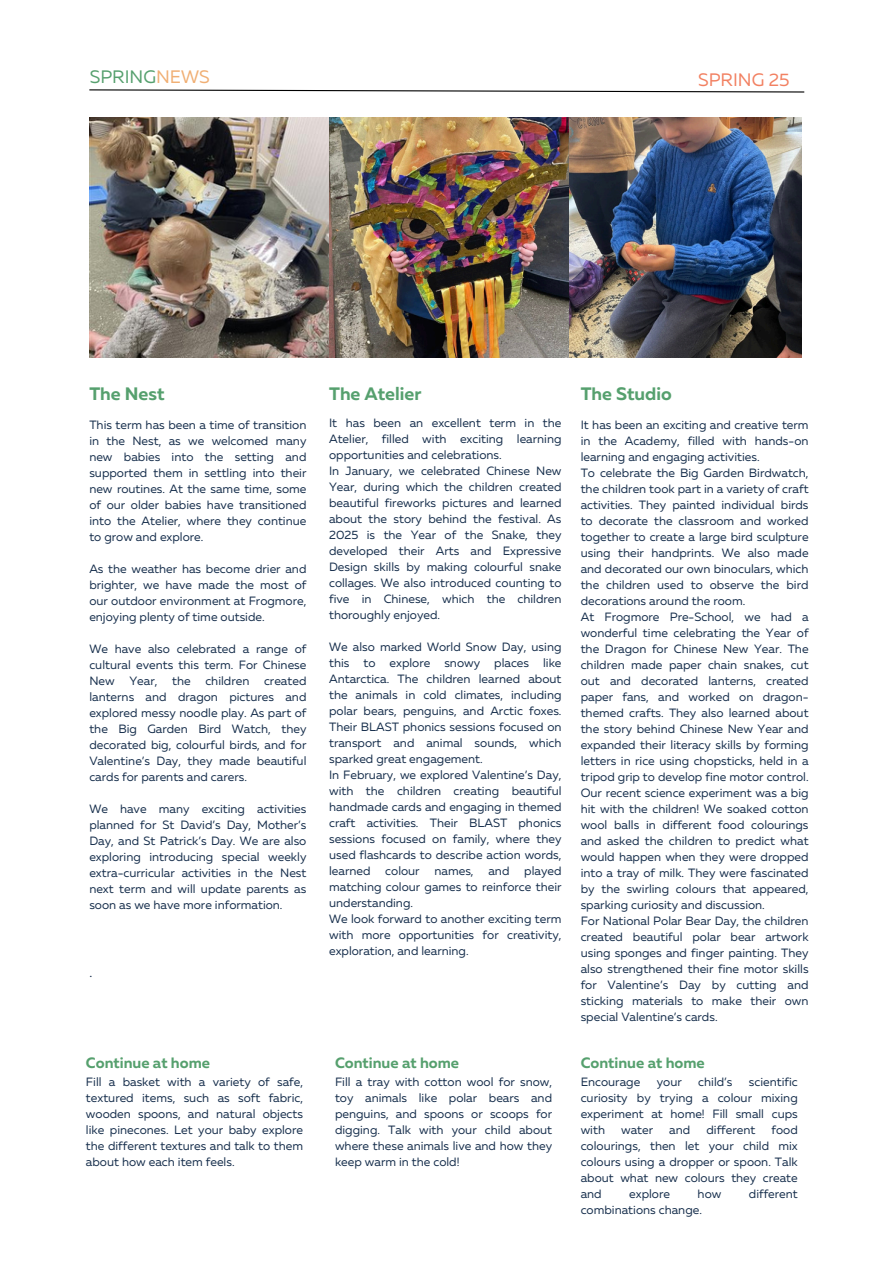
<style>
.page{position:relative;width:894px;height:1264px;background:#fff}
.page>*{position:absolute;margin:0;border:0;box-sizing:border-box;transform-origin:0 0}
.t1{font:700 18px "Muller";color:#56a06e}
.t2{font:18px "Muller";color:#56a06e}
.t3{font:18px "Muller";color:#f28162}
.t4{font:700 15px "Muller";color:#56a06e}
.t5{font:13.5px "Muller";color:#152d4b}
.t6{font:12px/16px "Muller";color:#152d4b;text-align:justify}
.s1{color:#f0af74}
</style>
<div class="page">
<svg style="left:89px;top:89px;width:716px;height:4px"></svg>
<img style="left:89px;top:118px;width:472px;height:239px">
<img style="left:561px;top:118px;width:240px;height:239px">
<h1 class="t2" style="left:90px;top:66px;width:121px">SPRING<span class="s1">NEWS</span></h1>
<h1 class="t3" style="left:698px;top:69px;width:93px">SPRING 25</h1>
<h1 class="t1" style="left:89px;top:382px;width:77px">The Nest</h1>
<p class="t6" style="left:89px;top:416px;width:218px">This term has been a time of transition in the Nest, as we welcomed many new babies into the setting and supported them in settling into their new routines. At the same time, some of our older babies have transitioned into the Atelier, where they continue to grow and explore.</p>
<p class="t6" style="left:89px;top:560px;width:218px">As the weather has become drier and brighter, we have made the most of our outdoor environment at Frogmore, enjoying plenty of time outside.</p>
<p class="t6" style="left:89px;top:640px;width:218px">We have also celebrated a range of cultural events this term. For Chinese New Year, the children created lanterns and dragon pictures and explored messy noodle play. As part of the Big Garden Bird Watch, they decorated big, colourful birds, and for Valentine’s Day, they made beautiful cards for parents and carers.</p>
<p class="t6" style="left:89px;top:800px;width:218px">We have many exciting activities planned for St David’s Day, Mother’s Day, and St Patrick’s Day. We are also exploring introducing special weekly extra-curricular activities in the Nest next term and will update parents as soon as we have more information.</p>
<p class="t5" style="left:89px;top:964px;width:4px">.</p>
<p class="t4" style="left:86px;top:1053px;width:125px">Continue at home</p>
<p class="t6" style="left:86px;top:1073px;width:218px">Fill a basket with a variety of safe, textured items, such as soft fabric, wooden spoons, and natural objects like pinecones. Let your baby explore the different textures and talk to them about how each item feels.</p>
<h1 class="t1" style="left:329px;top:382px;width:94px">The Atelier</h1>
<p class="t6" style="left:329px;top:414px;width:234px;text-align:left">It has been an excellent term in the Atelier, filled with exciting learning opportunities and celebrations.<br>In January, we celebrated Chinese New Year, during which the children created beautiful fireworks pictures and learned about the story behind the festival. As 2025 is the Year of the Snake, they developed their Arts and Expressive Design skills by making colourful snake collages. We also introduced counting to five in Chinese, which the children thoroughly enjoyed.</p>
<p class="t6" style="left:329px;top:638px;width:234px;text-align:left">We also marked World Snow Day, using this to explore snowy places like Antarctica. The children learned about the animals in cold climates, including polar bears, penguins, and Arctic foxes.<br>Their BLAST phonics sessions focused on transport and animal sounds, which sparked great engagement.<br>In February, we explored Valentine’s Day, with the children creating beautiful handmade cards and engaging in themed craft activities. Their BLAST phonics sessions focused on family, where they used flashcards to describe action words, learned colour names, and played matching colour games to reinforce their understanding.<br>We look forward to another exciting term with more opportunities for creativity, exploration, and learning.</p>
<p class="t4" style="left:335px;top:1053px;width:125px">Continue at home</p>
<p class="t6" style="left:335px;top:1073px;width:218px">Fill a tray with cotton wool for snow, toy animals like polar bears and penguins, and spoons or scoops for digging. Talk with your child about where these animals live and how they keep warm in the cold!</p>
<h1 class="t1" style="left:580px;top:382px;width:92px">The Studio</h1>
<p class="t6" style="left:580px;top:416px;width:229px;text-align:left">It has been an exciting and creative term in the Academy, filled with hands-on learning and engaging activities.<br>To celebrate the Big Garden Birdwatch, the children took part in a variety of craft activities. They painted individual birds to decorate the classroom and worked together to create a large bird sculpture using their handprints. We also made and decorated our own binoculars, which the children used to observe the bird decorations around the room.<br>At Frogmore Pre-School, we had a wonderful time celebrating the Year of the Dragon for Chinese New Year. The children made paper chain snakes, cut out and decorated lanterns, created paper fans, and worked on dragon&shy;themed crafts. They also learned about the story behind Chinese New Year and expanded their literacy skills by forming letters in rice using chopsticks, held in a tripod grip to develop fine motor control.<br>Our recent science experiment was a big hit with the children! We soaked cotton wool balls in different food colourings and asked the children to predict what would happen when they were dropped into a tray of milk. They were fascinated by the swirling colours that appeared, sparking curiosity and discussion.<br>For National Polar Bear Day, the children created beautiful polar bear artwork using sponges and finger painting. They also strengthened their fine motor skills for Valentine’s Day by cutting and sticking materials to make their own special Valentine’s cards.</p>
<p class="t4" style="left:580px;top:1053px;width:125px">Continue at home</p>
<p class="t6" style="left:580px;top:1073px;width:61px">Encourage</p>
<p class="t6" style="left:656px;top:1073px;width:27px">your</p>
<p class="t6" style="left:698px;top:1073px;width:36px">child’s</p>
<p class="t6" style="left:580px;top:1073px;width:218px;text-indent:168px">scientific curiosity by trying a colour mixing experiment at home! Fill small cups with</p>
<p class="t6" style="left:580px;top:1121px;width:218px;text-indent:191px">food colourings, then let your child mix colours using a dropper or spoon. Talk about what new colours they create and</p>
<p class="t6" style="left:621px;top:1121px;width:33px">water</p>
<p class="t6" style="left:669px;top:1121px;width:23px">and</p>
<p class="t6" style="left:706px;top:1121px;width:50px">different</p>
<p class="t6" style="left:629px;top:1185px;width:42px">explore</p>
<p class="t6" style="left:697px;top:1185px;width:25px">how</p>
<p class="t6" style="left:748px;top:1185px;width:50px">different</p>
<p class="t6" style="left:580px;top:1201px;width:123px">combinations change.</p>
</div>
